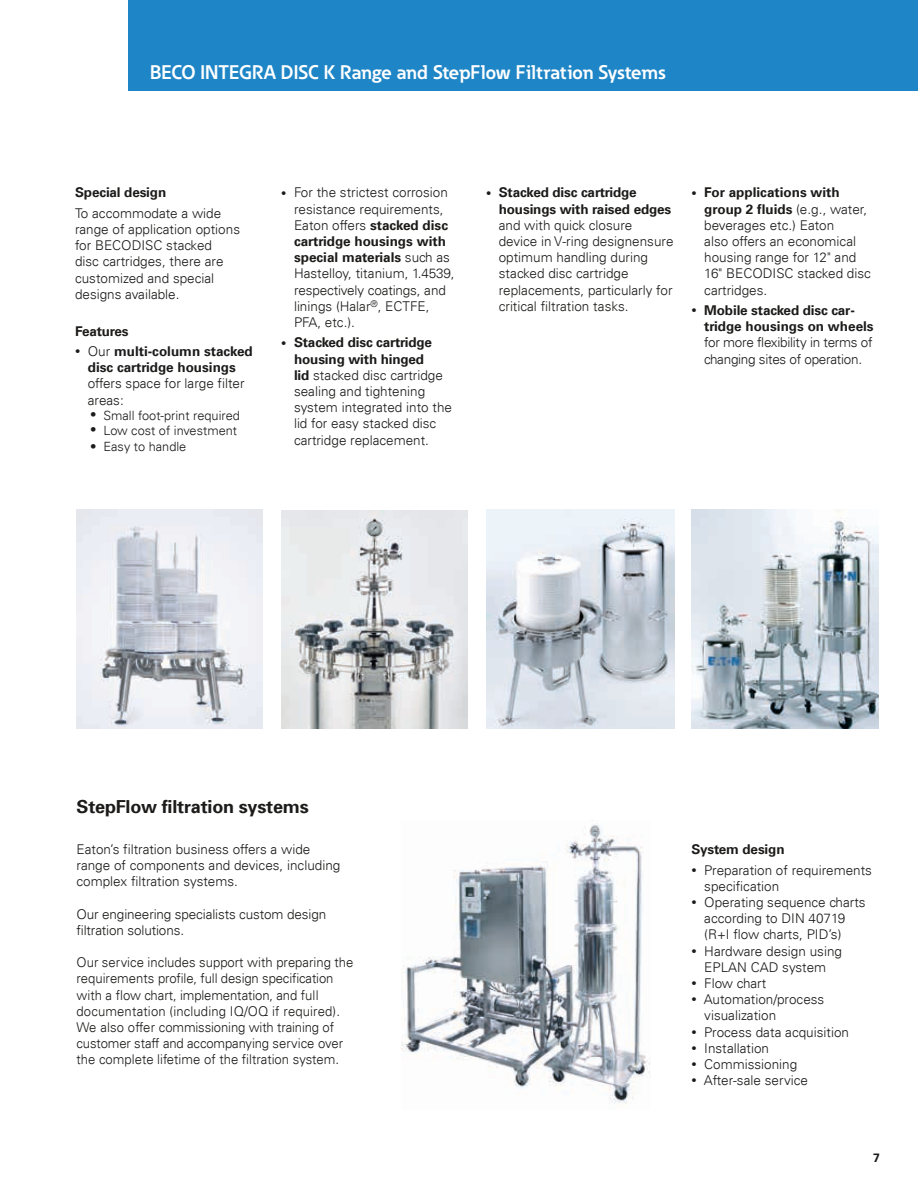
<style>
.page{position:relative;width:918px;height:1188px;background:#fff}
.page>*{position:absolute;margin:0;border:0;box-sizing:border-box;transform-origin:0 0}
.t1{font:700 19.5px "Eaton";color:#fff}
.t2{font:700 18px "Univers 65";letter-spacing:-.01em;color:#1c1b1a}
.t3{font:300 13.5px/16.2px "Univers LT";color:#1c1b1a}
.t4{font:700 13.5px/16.2px "Univers LT";letter-spacing:-.01em;color:#1c1b1a}
.t5{font:300 13.5px/16.2px "Univers LT";letter-spacing:-.02em;color:#1c1b1a}
.t6{font:300 12.75px "Univers LT";color:#1c1b1a}
.t7{font:700 12px "Univers LT";color:#1c1b1a}
.s1{font-weight:300;font-size:10.5px}
.s2{font-weight:300}
.s3{font-size:10.5px}
.s4{font-weight:700}
</style>
<div class="page">
<div style="left:129px;top:0;width:789px;height:91px;background:#1e85c6"></div>
<img style="left:486px;top:510px;width:188px;height:218px">
<img style="left:692px;top:510px;width:186px;height:218px">
<img style="left:77px;top:510px;width:185px;height:218px">
<img style="left:281px;top:510px;width:186px;height:218px">
<img style="left:402px;top:824px;width:248px;height:280px">
<h1 class="t1" style="left:150px;top:60px;width:517px">BECO INTEGRA DISC K Range and StepFlow Filtration Systems</h1>
<p class="t4" style="left:75px;top:185px;width:93px">Special design</p>
<p class="t3" style="left:75px;top:205px;width:167px">To accommodate a wide range of application options for BECODISC stacked<br>disc cartridges, there are customized and special designs available.</p>
<p class="t4" style="left:75px;top:323px;width:55px">Features</p>
<p class="t4" style="left:75px;top:343px;width:179px;text-align:center"><span class="s1">•</span> <span class="s2">Our</span> multi-column stacked disc cartridge housings</p>
<p class="t3" style="left:88px;top:376px;width:158px">offers space for large filter areas:</p>
<p class="t6" style="left:90px;top:408px;width:151px">• Small foot-print required</p>
<p class="t6" style="left:90px;top:423px;width:149px">• Low cost of investment</p>
<p class="t6" style="left:90px;top:439px;width:98px">• Easy to handle</p>
<p class="t3" style="left:294px;top:185px;width:162px;text-indent:-13px"><span class="s3">•</span> For the strictest corrosion resistance requirements,<br>Eaton offers <span class="s4">stacked disc cartridge housings with special materials</span> such as<br>Hastelloy, titanium, 1.4539, respectively coatings, and linings (Halar<sup>®</sup>, ECTFE,<br>PFA, etc.).</p>
<p class="t3" style="left:294px;top:335px;width:160px;text-indent:-13px"><span class="s3">•</span> <span class="s4">Stacked disc cartridge housing with hinged<br>lid</span> stacked disc cartridge sealing and tightening system integrated into the lid for easy stacked disc cartridge replacement.</p>
<p class="t4" style="left:499px;top:185px;width:174px;text-indent:-13px"><span class="s1">•</span> Stacked disc cartridge housings with raised edges</p>
<p class="t3" style="left:499px;top:217px;width:176px">and with quick closure device in V-ring designensure optimum handling during stacked disc cartridge replacements, particularly for critical filtration tasks.</p>
<p class="t3" style="left:704px;top:185px;width:168px;text-indent:-13px"><span class="s3">•</span> <span class="s4">For applications with group 2 fluids</span> (e.g., water, beverages etc.) Eaton<br>also offers an economical housing range for 12" and<br>16" BECODISC stacked disc cartridges.</p>
<p class="t4" style="left:704px;top:302px;width:171px;text-indent:-13px"><span class="s1">•</span> Mobile stacked disc car&shy;tridge housings on wheels</p>
<p class="t5" style="left:704px;top:335px;width:170px">for more flexibility in terms of changing sites of operation.</p>
<h2 class="t2" style="left:77px;top:795px;width:234px">StepFlow filtration systems</h2>
<p class="t3" style="left:77px;top:841px;width:265px">Eaton’s filtration business offers a wide range of components and devices, including complex filtration systems.</p>
<p class="t3" style="left:77px;top:906px;width:251px">Our engineering specialists custom design filtration solutions.</p>
<p class="t3" style="left:77px;top:954px;width:278px">Our service includes support with preparing the requirements profile, full design specification with a flow chart, implementation, and full documentation (including IQ/OQ if required).<br>We also offer commissioning with training of customer staff and accompanying service over the complete lifetime of the filtration system.</p>
<p class="t4" style="left:692px;top:841px;width:95px">System design</p>
<p class="t3" style="left:704px;top:862px;width:169px;text-indent:-13px"><span class="s3">•</span> Preparation of requirements specification</p>
<p class="t3" style="left:704px;top:894px;width:163px;text-indent:-13px"><span class="s3">•</span> Operating sequence charts according to DIN 40719 (R+I flow charts, PID’s)</p>
<p class="t3" style="left:692px;top:943px;width:152px;text-align:center"><span class="s3">•</span> Hardware design using<br>EPLAN CAD system</p>
<p class="t3" style="left:692px;top:975px;width:76px"><span class="s3">•</span> Flow chart</p>
<p class="t3" style="left:704px;top:991px;width:122px;text-indent:-13px"><span class="s3">•</span> Automation/process visualization</p>
<p class="t3" style="left:692px;top:1024px;width:159px"><span class="s3">•</span> Process data acquisition</p>
<p class="t3" style="left:692px;top:1040px;width:79px"><span class="s3">•</span> Installation</p>
<p class="t3" style="left:692px;top:1056px;width:107px"><span class="s3">•</span> Commissioning</p>
<p class="t3" style="left:692px;top:1072px;width:118px"><span class="s3">•</span> After-sale service</p>
<p class="t7" style="left:873px;top:1150px;width:8px">7</p>
</div>
